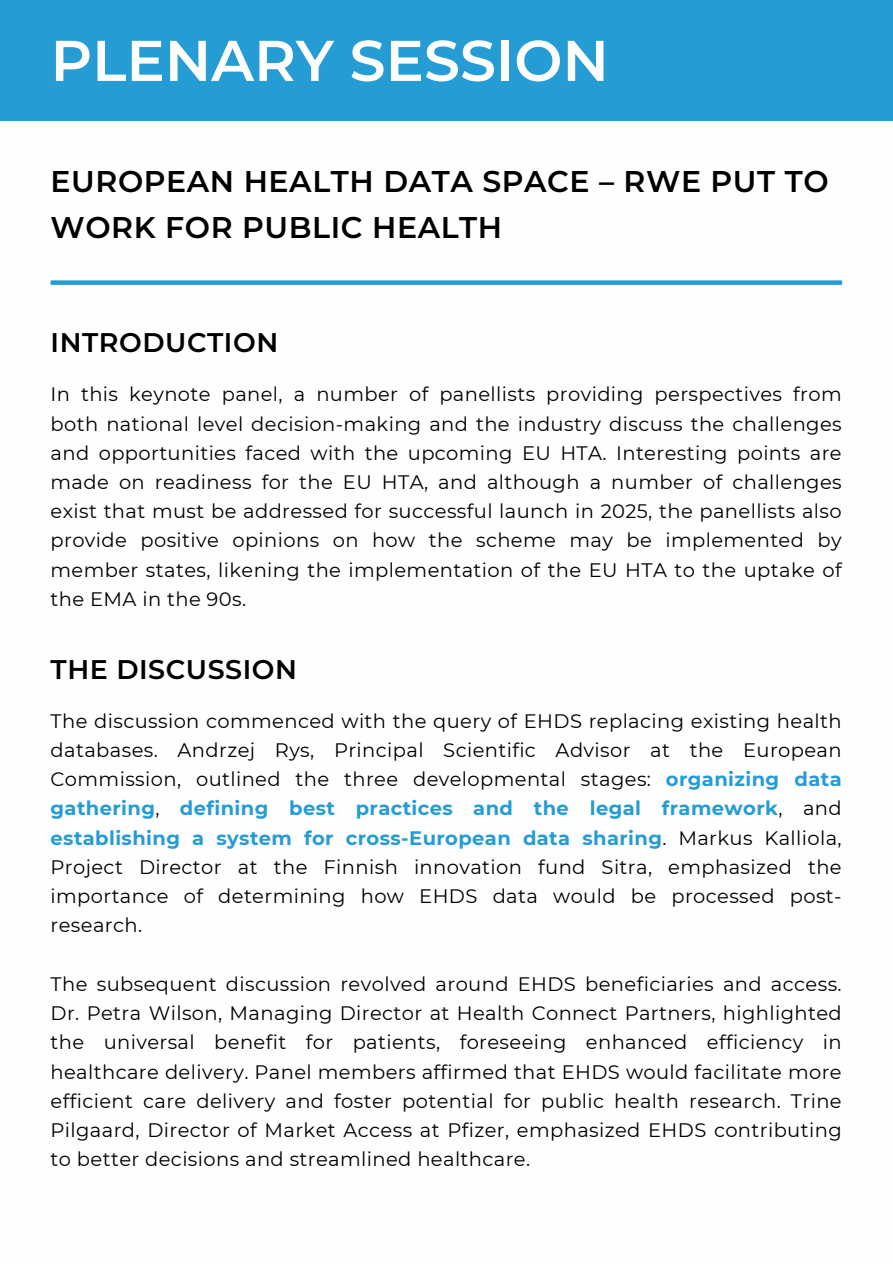
<style>
.page{position:relative;width:893px;height:1264px;background:#fff}
.page>*{position:absolute;margin:0;border:0;box-sizing:border-box;transform-origin:0 0}
.t1{font:600 57.3px "Montserrat";color:#fffefe}
.t2{font:600 30px/46px "Montserrat";letter-spacing:.02em;color:#000}
.t3{font:600 27px "Montserrat";letter-spacing:.02em;color:#000}
.t4{font:19.5px/29.2px "Montserrat";letter-spacing:.02em;color:#000;text-align:justify}
.s1{font-weight:700;color:#269cd4}
</style>
<div class="page">
<div style="left:51px;top:280px;width:791px;height:5px;background:#269cd4"></div>
<div style="left:0;top:0;width:892px;height:121px;background:#269cd4"></div>
<p class="t1" style="left:51px;top:25px;width:559px">PLENARY SESSION</p>
<p class="t2" style="left:51px;top:158px;width:779px">EUROPEAN HEALTH DATA SPACE – RWE PUT TO<br>WORK FOR PUBLIC HEALTH</p>
<p class="t3" style="left:51px;top:326px;width:229px">INTRODUCTION</p>
<p class="t4" style="left:51px;top:379px;width:792px">In this keynote panel, a number of panellists providing perspectives from both national level decision-making and the industry discuss the challenges and opportunities faced with the upcoming EU HTA. Interesting points are made on readiness for the EU HTA, and although a number of challenges exist that must be addressed for successful launch in 2025, the panellists also provide positive opinions on how the scheme may be implemented by member states, likening the implementation of the EU HTA to the uptake of the EMA in the 90s.</p>
<p class="t3" style="left:51px;top:652px;width:248px">THE DISCUSSION</p>
<p class="t4" style="left:51px;top:706px;width:792px">The discussion commenced with the query of EHDS replacing existing health databases. Andrzej Rys, Principal Scientific Advisor at the European Commission, outlined the three developmental stages: <span class="s1">organizing data gathering</span>, <span class="s1">defining best practices and the legal framework</span>, and <span class="s1">establishing a system for cross-European data sharing</span>. Markus Kalliola, Project Director at the Finnish innovation fund Sitra, emphasized the importance of determining how EHDS data would be processed post&shy;research.</p>
<p class="t4" style="left:51px;top:969px;width:792px">The subsequent discussion revolved around EHDS beneficiaries and access.<br>Dr. Petra Wilson, Managing Director at Health Connect Partners, highlighted the universal benefit for patients, foreseeing enhanced efficiency in healthcare delivery. Panel members affirmed that EHDS would facilitate more efficient care delivery and foster potential for public health research. Trine Pilgaard, Director of Market Access at Pfizer, emphasized EHDS contributing to better decisions and streamlined healthcare.</p>
</div>
